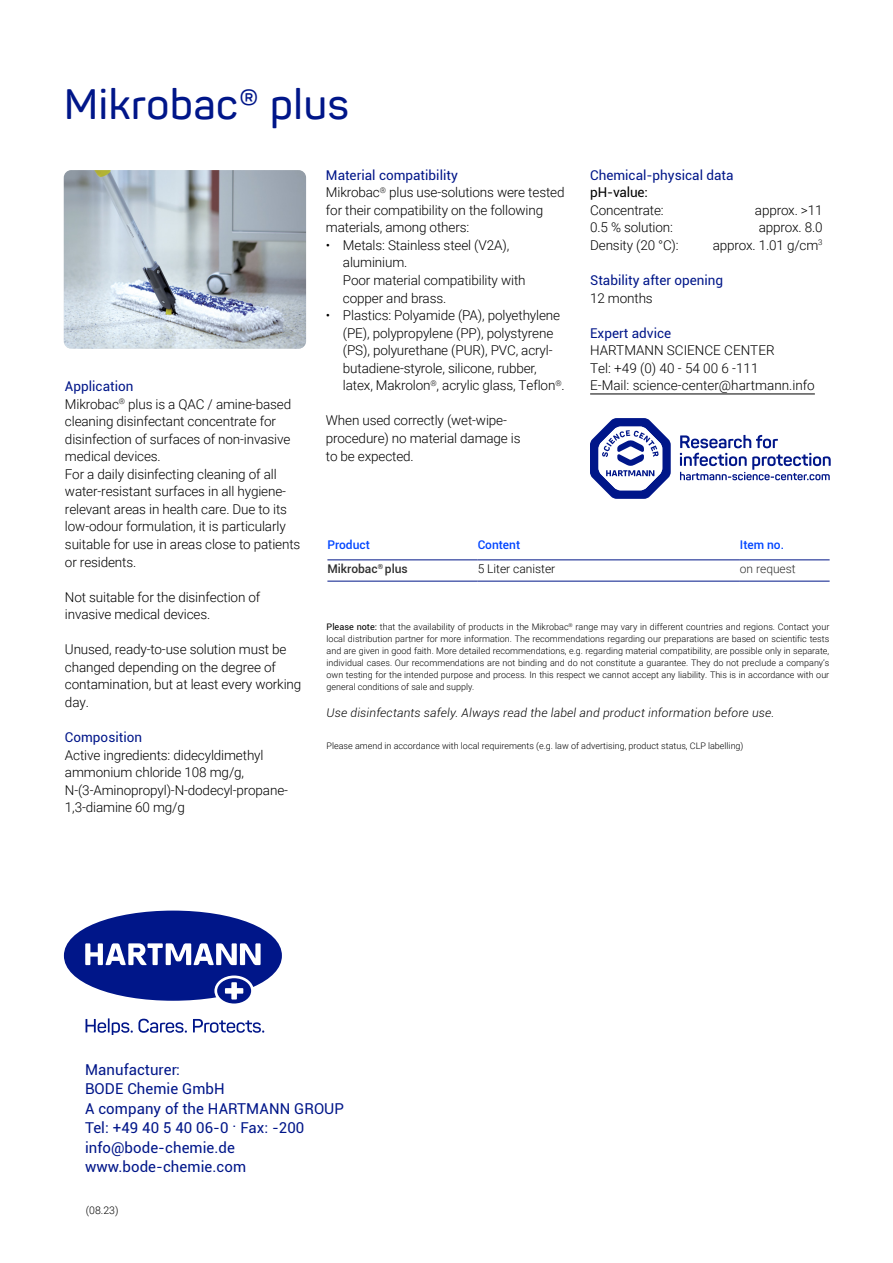
<style>
.page{position:relative;width:893px;height:1263px;background:#fff}
.page>*{position:absolute;margin:0;border:0;box-sizing:border-box;transform-origin:0 0}
.BU{font:600 42px "Panton";color:#001689}
.t1{font:15px "Roboto";letter-spacing:.005em;color:#001689}
.t2{font:300 13.5px/17.5px "Roboto";letter-spacing:-.01em;color:#000}
.t3{font:13.5px "Roboto";color:#001689}
.t4{font:13.5px "Roboto";letter-spacing:-.01em;color:#000}
.t5{font:italic 300 12px "Roboto";letter-spacing:.015em;color:#000}
.t6{font:500 12px "Roboto";color:#0045ff}
.Produkt_Bestelltabelle{font:300 12px "Roboto";color:#000}
.t7{font:500 12px "Roboto";color:#2f2f2f}
.t8{font:300 12px "Roboto";color:#2f2f2f}
.t9{font:300 10.5px "Roboto";color:#000}
.t10{font:300 9px/12px "Roboto";color:#000;text-align:justify}
.s1{font-weight:400}
</style>
<div class="page">
<img style="left:64px;top:170px;width:242px;height:179px">
<hr style="left:590px;top:394px;width:225px;height:1px;background:#000">
<svg style="left:590px;top:418px;width:81px;height:81px"></svg>
<svg style="left:680px;top:435px;width:151px;height:45px"></svg>
<hr style="left:327px;top:581px;width:151px;height:1px;background:#001689">
<hr style="left:478px;top:560px;width:262px;height:1px;background:#001689">
<hr style="left:740px;top:560px;width:90px;height:1px;background:#001689">
<hr style="left:327px;top:560px;width:151px;height:1px;background:#001689">
<hr style="left:478px;top:581px;width:262px;height:1px;background:#001689">
<hr style="left:740px;top:581px;width:90px;height:1px;background:#001689">
<div style="left:217px;top:978px;width:34px;height:25px;background:#001689;border-radius:50%"></div>
<svg style="left:64px;top:910px;width:218px;height:91px"></svg>
<svg style="left:86px;top:1018px;width:101px;height:17px"></svg>
<svg style="left:193px;top:1019px;width:71px;height:14px"></svg>
<p class="BU" style="left:64px;top:78px;width:287px">Mikrobac® plus</p>
<p class="t3" style="left:65px;top:377px;width:70px">Application</p>
<p class="t2" style="left:65px;top:394px;width:228px">Mikrobac<sup>®</sup> plus is a QAC / amine-based</p>
<p class="t2" style="left:65px;top:412px;width:227px">cleaning disinfectant concentrate for disinfection of surfaces of non-invasive medical devices.</p>
<p class="t2" style="left:65px;top:465px;width:237px">For a daily disinfecting cleaning of all water-resistant surfaces in all hygiene&shy;relevant areas in health care. Due to its low-odour formulation, it is particularly suitable for use in areas close to patients or residents.</p>
<p class="t2" style="left:65px;top:588px;width:197px">Not suitable for the disinfection of</p>
<p class="t2" style="left:65px;top:605px;width:147px">invasive medical devices.</p>
<p class="t2" style="left:65px;top:640px;width:238px">Unused, ready-to-use solution must be changed depending on the degree of contamination, but at least every working day.</p>
<p class="t3" style="left:65px;top:728px;width:79px">Composition</p>
<p class="t2" style="left:65px;top:745px;width:225px">Active ingredients: didecyldimethyl ammonium chloride 108 mg/g,<br>N-(3-Aminopropyl)-N-dodecyl-propane-<br>1,3-diamine 60 mg/g</p>
<p class="t3" style="left:326px;top:165px;width:133px">Material compatibility</p>
<p class="t2" style="left:326px;top:183px;width:240px">Mikrobac<sup>®</sup> plus use-solutions were tested for their compatibility on the following materials, among others:</p>
<p class="t2" style="left:343px;top:236px;width:184px;text-indent:-17px">• Metals: Stainless steel (V2A), aluminium.<br>Poor material compatibility with copper and brass.</p>
<p class="t2" style="left:343px;top:306px;width:223px;text-indent:-17px">• Plastics: Polyamide (PA), polyethylene (PE), polypropylene (PP), polystyrene (PS), polyurethane (PUR), PVC, acryl&shy;butadiene-styrole, silicone, rubber, latex, Makrolon<sup>®</sup>, acrylic glass, Teflon<sup>®</sup>.</p>
<p class="t2" style="left:326px;top:411px;width:196px">When used correctly (wet-wipe&shy;procedure) no material damage is to be expected.</p>
<p class="t3" style="left:590px;top:165px;width:145px">Chemical-physical data</p>
<p class="t4" style="left:590px;top:183px;width:59px">pH-value:</p>
<p class="t2" style="left:590px;top:201px;width:75px">Concentrate:</p>
<p class="t2" style="left:755px;top:201px;width:69px">approx. &gt;11</p>
<p class="t2" style="left:590px;top:218px;width:84px">0.5 % solution:</p>
<p class="t2" style="left:759px;top:218px;width:65px">approx. 8.0</p>
<p class="t2" style="left:590px;top:236px;width:90px">Density (20 °C):</p>
<p class="t2" style="left:713px;top:236px;width:111px">approx. 1.01 g/cm<sup>3</sup></p>
<p class="t3" style="left:590px;top:271px;width:135px">Stability after opening</p>
<p class="t2" style="left:590px;top:288px;width:64px">12 months</p>
<p class="t3" style="left:590px;top:323px;width:83px">Expert advice</p>
<p class="t2" style="left:590px;top:341px;width:186px">HARTMANN SCIENCE CENTER</p>
<p class="t2" style="left:590px;top:359px;width:170px">Tel: +49 (0) 40 - 54 00 6 -111</p>
<p class="t2" style="left:590px;top:376px;width:226px">E-Mail: science-center@hartmann.info</p>
<p class="t6" style="left:327px;top:536px;width:44px">Product</p>
<p class="t6" style="left:478px;top:536px;width:44px">Content</p>
<p class="t6" style="left:740px;top:536px;width:46px">Item no.</p>
<p class="t7" style="left:327px;top:560px;width:82px">Mikrobac<sup>®</sup> plus</p>
<p class="Produkt_Bestelltabelle" style="left:478px;top:560px;width:79px">5 Liter canister</p>
<p class="t8" style="left:740px;top:560px;width:57px">on request</p>
<p class="t10" style="left:327px;top:620px;width:504px"><span class="s1">Please note:</span> that the availability of products in the Mikrobac<sup>®</sup> range may vary in different countries and regions. Contact your local distribution partner for more information. The recommendations regarding our preparations are based on scientific tests and are given in good faith. More detailed recommendations, e.g. regarding material compatibility, are possible only in separate, individual cases. Our recommendations are not binding and do not constitute a guarantee. They do not preclude a company’s own testing for the intended purpose and process. In this respect we cannot accept any liability. This is in accordance with our general conditions of sale and supply.</p>
<p class="t5" style="left:327px;top:704px;width:449px">Use disinfectants safely. Always read the label and product information before use.</p>
<p class="t10" style="left:327px;top:740px;width:418px">Please amend in accordance with local requirements (e.g. law of advertising, product status, CLP labelling)</p>
<p class="t1" style="left:85px;top:1059px;width:96px">Manufacturer:</p>
<p class="t1" style="left:85px;top:1079px;width:141px">BODE Chemie GmbH</p>
<p class="t1" style="left:85px;top:1098px;width:261px">A company of the HARTMANN GROUP</p>
<p class="t1" style="left:85px;top:1118px;width:221px">Tel: +49 40 5 40 06-0 . Fax: -200</p>
<p class="t1" style="left:85px;top:1137px;width:152px">info@bode-chemie.de</p>
<p class="t1" style="left:85px;top:1157px;width:163px">www.bode-chemie.com</p>
<p class="t9" style="left:86px;top:1203px;width:34px">(08.23)</p>
</div>
